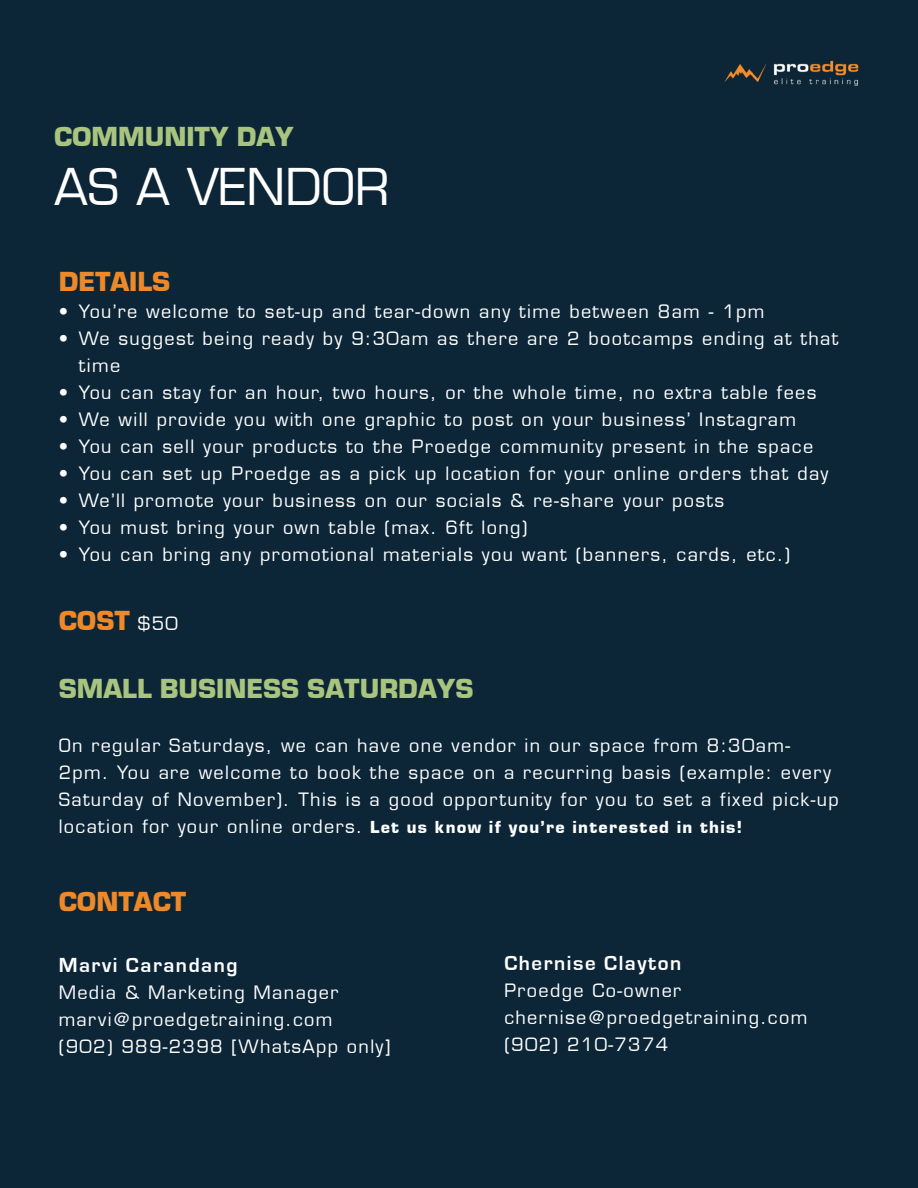
<style>
.page{position:relative;width:918px;height:1188px;background:#0c2638}
.page>*{position:absolute;margin:0;border:0;box-sizing:border-box;transform-origin:0 0}
.t1{font:500 49.5px "Eurostile";color:#fff}
.t2{font:900 28.5px "Eurostile";color:#a9c47e}
.t3{font:900 28.5px "Eurostile";color:#ee8929}
.t4{font:700 21px "Eurostile";letter-spacing:.075em;color:#fff}
.t5{font:500 18px/27px "Eurostile";letter-spacing:.075em;color:#fff}
.s1{font-weight:500;font-size:18px;color:#fff}
.s2{font-weight:900}
</style>
<div class="page">
<img style="left:724px;top:60px;width:135px;height:26px">
<h2 class="t2" style="left:54px;top:121px;width:241px">COMMUNITY DAY</h2>
<h1 class="t1" style="left:54px;top:157px;width:337px">AS A VENDOR</h1>
<h2 class="t3" style="left:59px;top:266px;width:113px">DETAILS</h2>
<p class="t5" style="left:59px;top:298px;width:707px">• You’re welcome to set-up and tear-down any time between 8am - 1pm</p>
<p class="t5" style="left:79px;top:325px;width:761px;text-indent:-20px">• We suggest being ready by 9:30am as there are 2 bootcamps ending at that time</p>
<p class="t5" style="left:59px;top:379px;width:759px">• You can stay for an hour, two hours, or the whole time, no extra table fees</p>
<p class="t5" style="left:59px;top:406px;width:739px">• We will provide you with one graphic to post on your business’ Instagram</p>
<p class="t5" style="left:59px;top:433px;width:756px">• You can sell your products to the Proedge community present in the space</p>
<p class="t5" style="left:59px;top:460px;width:771px">• You can set up Proedge as a pick up location for your online orders that day</p>
<p class="t5" style="left:59px;top:487px;width:667px">• We’ll promote your business on our socials &amp; re-share your posts</p>
<p class="t5" style="left:59px;top:514px;width:470px">• You must bring your own table (max. 6ft long)</p>
<p class="t5" style="left:59px;top:541px;width:733px">• You can bring any promotional materials you want (banners, cards, etc.)</p>
<h2 class="t3" style="left:59px;top:605px;width:121px">COST <span class="s1">$50</span></h2>
<h2 class="t2" style="left:59px;top:673px;width:416px">SMALL BUSINESS SATURDAYS</h2>
<p class="t5" style="left:59px;top:732px;width:781px">On regular Saturdays, we can have one vendor in our space from 8:30am-2pm. You are welcome to book the space on a recurring basis (example: every Saturday of November). This is a good opportunity for you to set a fixed pick-up location for your online orders. <span class="s2">Let us know if you’re interested in this!</span></p>
<h2 class="t3" style="left:59px;top:886px;width:129px">CONTACT</h2>
<p class="t4" style="left:59px;top:953px;width:180px">Marvi Carandang</p>
<p class="t5" style="left:59px;top:979px;width:333px">Media &amp; Marketing Manager marvi@proedgetraining.com (902) 989-2398 [WhatsApp only]</p>
<p class="t4" style="left:504px;top:952px;width:179px">Chernise Clayton</p>
<p class="t5" style="left:504px;top:978px;width:304px">Proedge Co-owner chernise@proedgetraining.com (902) 210-7374</p>
</div>
